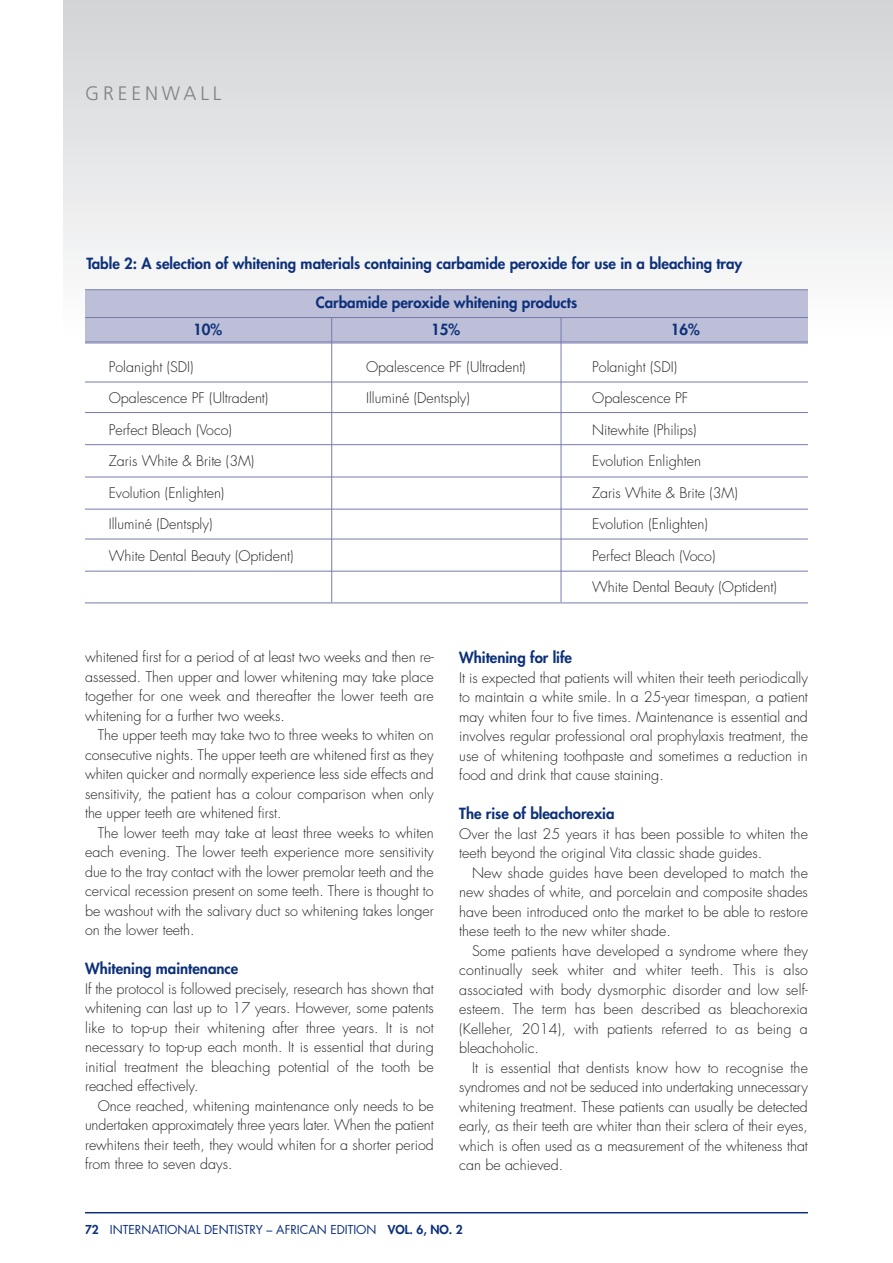
<style>
.page{position:relative;width:893px;height:1263px;background:#fff}
.page>*{position:absolute;margin:0;border:0;box-sizing:border-box;transform-origin:0 0}
.t1{font:300 19.5px "Frutiger";letter-spacing:.2em;color:#808285}
.t2{font:800 15px "Futura";color:#0d3079}
.t3{font:300 14.25px/19.5px "Futura";color:#231f20;text-align:justify}
.t4{font:12px "Futura";color:#0d3079}
.s1{font-weight:800}
</style>
<div class="page">
<div style="left:64px;top:0;width:829px;height:334px;background:linear-gradient(to bottom,#d2d3d6,#fdfdfe)"></div>
<hr style="left:85px;top:1212px;width:723px;height:1px;background:#0d3079">
<div style="left:85px;top:290px;width:723px;height:53px;background:#bdbfd9"></div>
<hr style="left:85px;top:342px;width:723px;height:1px;background:#747bad">
<hr style="left:85px;top:382px;width:723px;height:1px;background:#747bad">
<hr style="left:331px;top:318px;width:1px;height:284px;background:#747bad">
<hr style="left:85px;top:317px;width:723px;height:1px;background:#747bad">
<hr style="left:85px;top:289px;width:723px;height:1px;background:#747bad">
<hr style="left:85px;top:412px;width:723px;height:1px;background:#747bad">
<hr style="left:85px;top:444px;width:723px;height:1px;background:#747bad">
<hr style="left:85px;top:477px;width:723px;height:1px;background:#747bad">
<hr style="left:85px;top:509px;width:723px;height:1px;background:#747bad">
<hr style="left:85px;top:539px;width:723px;height:1px;background:#747bad">
<hr style="left:85px;top:571px;width:723px;height:1px;background:#747bad">
<hr style="left:561px;top:318px;width:1px;height:284px;background:#747bad">
<hr style="left:85px;top:602px;width:723px;height:1px;background:#747bad">
<h1 class="t1" style="left:85px;top:85px;width:138px">GREENWALL</h1>
<p class="t2" style="left:87px;top:257px;width:657px">Table 2: A selection of whitening materials containing carbamide peroxide for use in a bleaching tray</p>
<p class="t2" style="left:193px;top:323px;width:30px">10%</p>
<p class="t3" style="left:109px;top:358px;width:86px">Polanight (SDI)</p>
<p class="t3" style="left:109px;top:389px;width:161px">Opalescence PF (Ultradent)</p>
<p class="t3" style="left:109px;top:421px;width:125px">Perfect Bleach (Voco)</p>
<p class="t3" style="left:109px;top:452px;width:147px">Zaris White &amp; Brite (3M)</p>
<p class="t3" style="left:109px;top:484px;width:117px">Evolution (Enlighten)</p>
<p class="t3" style="left:109px;top:515px;width:105px">Illuminé (Dentsply)</p>
<p class="t3" style="left:109px;top:547px;width:186px">White Dental Beauty (Optident)</p>
<p class="t2" style="left:316px;top:296px;width:263px">Carbamide peroxide whitening products</p>
<p class="t2" style="left:431px;top:323px;width:30px">15%</p>
<p class="t3" style="left:366px;top:358px;width:161px">Opalescence PF (Ultradent)</p>
<p class="t3" style="left:366px;top:389px;width:105px">Illuminé (Dentsply)</p>
<p class="t2" style="left:671px;top:323px;width:30px">16%</p>
<p class="t3" style="left:592px;top:358px;width:86px">Polanight (SDI)</p>
<p class="t3" style="left:592px;top:389px;width:98px">Opalescence PF</p>
<p class="t3" style="left:592px;top:421px;width:106px">Nitewhite (Philips)</p>
<p class="t3" style="left:592px;top:452px;width:110px">Evolution Enlighten</p>
<p class="t3" style="left:592px;top:484px;width:147px">Zaris White &amp; Brite (3M)</p>
<p class="t3" style="left:592px;top:515px;width:117px">Evolution (Enlighten)</p>
<p class="t3" style="left:592px;top:547px;width:125px">Perfect Bleach (Voco)</p>
<p class="t3" style="left:592px;top:578px;width:186px">White Dental Beauty (Optident)</p>
<p class="t3" style="left:85px;top:649px;width:350px">whitened first for a period of at least two weeks and then re&shy;assessed. Then upper and lower whitening may take place together for one week and thereafter the lower teeth are whitening for a further two weeks.</p>
<p class="t3" style="left:85px;top:727px;width:350px;text-indent:13px">The upper teeth may take two to three weeks to whiten on consecutive nights. The upper teeth are whitened first as they whiten quicker and normally experience less side effects and sensitivity, the patient has a colour comparison when only the upper teeth are whitened first.</p>
<p class="t3" style="left:85px;top:824px;width:350px;text-indent:13px">The lower teeth may take at least three weeks to whiten each evening. The lower teeth experience more sensitivity due to the tray contact with the lower premolar teeth and the cervical recession present on some teeth. There is thought to be washout with the salivary duct so whitening takes longer on the lower teeth.</p>
<p class="t2" style="left:85px;top:962px;width:155px">Whitening maintenance</p>
<p class="t3" style="left:85px;top:980px;width:350px">If the protocol is followed precisely, research has shown that whitening can last up to 17 years. However, some patents like to top-up their whitening after three years. It is not necessary to top-up each month. It is essential that during initial treatment the bleaching potential of the tooth be reached effectively.</p>
<p class="t3" style="left:85px;top:1097px;width:350px;text-indent:13px">Once reached, whitening maintenance only needs to be undertaken approximately three years later. When the patient rewhitens their teeth, they would whiten for a shorter period from three to seven days.</p>
<p class="t2" style="left:459px;top:651px;width:114px">Whitening for life</p>
<p class="t3" style="left:459px;top:669px;width:350px">It is expected that patients will whiten their teeth periodically to maintain a white smile. In a 25-year timespan, a patient may whiten four to five times. Maintenance is essential and involves regular professional oral prophylaxis treatment, the use of whitening toothpaste and sometimes a reduction in food and drink that cause staining.</p>
<p class="t2" style="left:459px;top:807px;width:157px">The rise of bleachorexia</p>
<p class="t3" style="left:459px;top:825px;width:350px">Over the last 25 years it has been possible to whiten the teeth beyond the original Vita classic shade guides.</p>
<p class="t3" style="left:459px;top:864px;width:350px;text-indent:13px">New shade guides have been developed to match the new shades of white, and porcelain and composite shades have been introduced onto the market to be able to restore these teeth to the new whiter shade.</p>
<p class="t3" style="left:459px;top:942px;width:350px;text-indent:13px">Some patients have developed a syndrome where they continually seek whiter and whiter teeth. This is also associated with body dysmorphic disorder and low self&shy;esteem. The term has been described as bleachorexia (Kelleher, 2014), with patients referred to as being a bleachoholic.</p>
<p class="t3" style="left:459px;top:1059px;width:350px;text-indent:13px">It is essential that dentists know how to recognise the syndromes and not be seduced into undertaking unnecessary whitening treatment. These patients can usually be detected early, as their teeth are whiter than their sclera of their eyes, which is often used as a measurement of the whiteness that can be achieved.</p>
<p class="t4" style="left:85px;top:1224px;width:379px"><span class="s1">72</span> INTERNATIONAL DENTISTRY – AFRICAN EDITION <span class="s1">VOL. 6, NO. 2</span></p>
</div>
